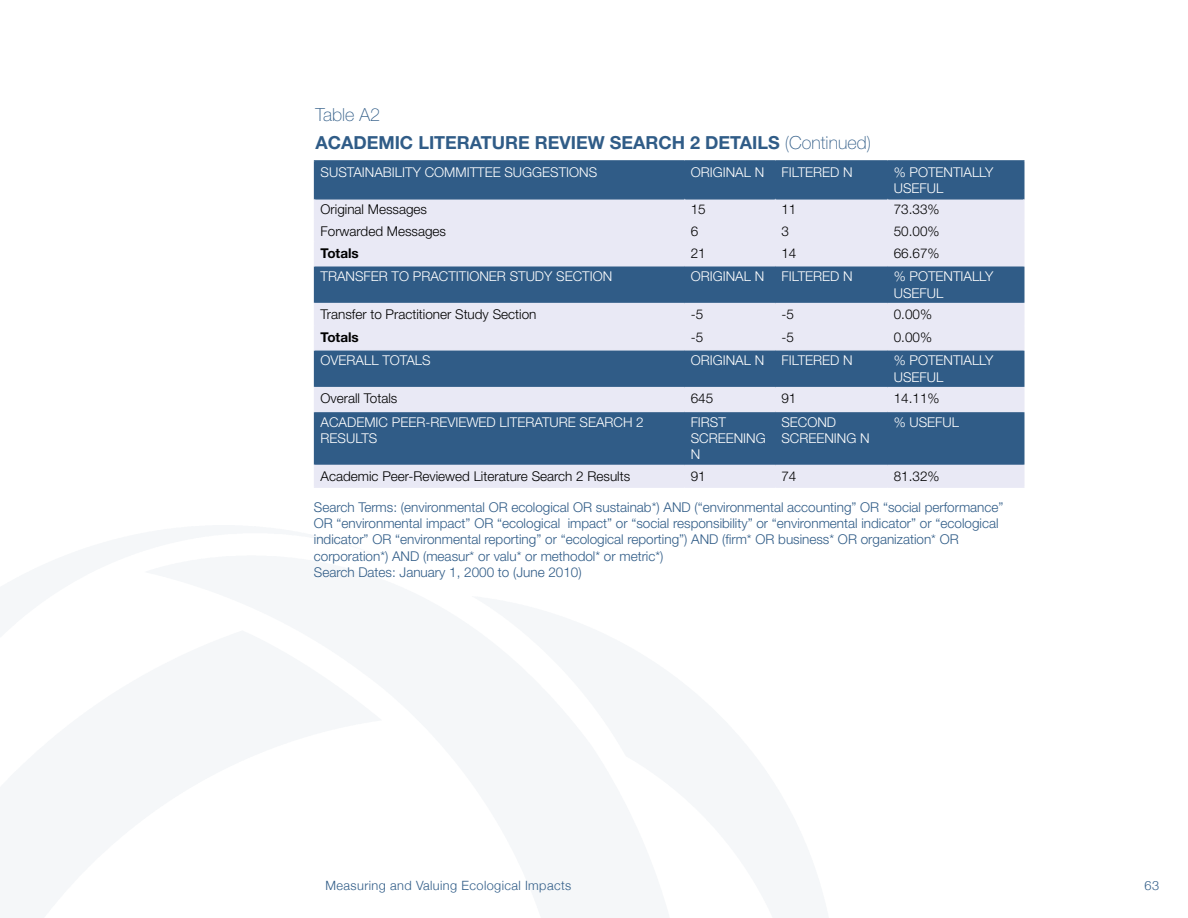
<style>
.page{position:relative;width:1188px;height:918px;background:#fff}
.page>*{position:absolute;margin:0;border:0;box-sizing:border-box;transform-origin:0 0}
.t1{font:700 18px/28.3px "Helvetica Neue LT Std";color:#305c87}
.t2{font:300 13.5px/16.2px "Helvetica Neue LT Std";color:#305c87}
.t3{font:300 13.5px/16.2px "Helvetica Neue LT Std";color:#fff}
.t4{font:300 13.5px "Helvetica Neue LT Std";color:#000}
.t5{font:700 13.5px "Helvetica Neue LT Std";color:#000}
.t6{font:300 12.75px "Helvetica Neue";letter-spacing:.03em;color:#305c87}
.s1{font-weight:100}
</style>
<div class="page">
<div style="left:315px;top:162px;width:708px;height:36px;background:#305c87"></div>
<svg style="left:315px;top:200px;width:708px;height:286px;background:#94a8c2"></svg>
<hr style="left:314px;top:160px;width:371px;height:2px;background:#305c87">
<hr style="left:314px;top:162px;width:1px;height:36px;background:#305c87">
<hr style="left:685px;top:160px;width:90px;height:2px;background:#305c87">
<hr style="left:684px;top:162px;width:1px;height:36px;background:#305c87">
<hr style="left:775px;top:160px;width:113px;height:2px;background:#305c87">
<hr style="left:775px;top:162px;width:1px;height:36px;background:#305c87">
<hr style="left:888px;top:160px;width:137px;height:2px;background:#305c87">
<hr style="left:887px;top:162px;width:2px;height:36px;background:#305c87">
<hr style="left:1023px;top:162px;width:1px;height:36px;background:#305c87">
<hr style="left:314px;top:198px;width:371px;height:2px;background:#305c87">
<hr style="left:685px;top:198px;width:90px;height:2px;background:#305c87">
<hr style="left:775px;top:198px;width:113px;height:2px;background:#305c87">
<hr style="left:888px;top:198px;width:137px;height:2px;background:#305c87">
<hr style="left:314px;top:266px;width:1px;height:37px;background:#305c87">
<hr style="left:684px;top:266px;width:1px;height:37px;background:#305c87">
<hr style="left:775px;top:266px;width:1px;height:37px;background:#305c87">
<hr style="left:887px;top:266px;width:2px;height:37px;background:#305c87">
<hr style="left:1023px;top:266px;width:1px;height:37px;background:#305c87">
<hr style="left:314px;top:351px;width:1px;height:36px;background:#305c87">
<hr style="left:684px;top:351px;width:1px;height:36px;background:#305c87">
<hr style="left:775px;top:351px;width:1px;height:36px;background:#305c87">
<hr style="left:887px;top:351px;width:2px;height:36px;background:#305c87">
<hr style="left:1023px;top:351px;width:1px;height:36px;background:#305c87">
<hr style="left:314px;top:412px;width:1px;height:53px;background:#305c87">
<hr style="left:684px;top:412px;width:1px;height:53px;background:#305c87">
<hr style="left:775px;top:412px;width:1px;height:53px;background:#305c87">
<hr style="left:887px;top:412px;width:2px;height:53px;background:#305c87">
<hr style="left:1023px;top:412px;width:1px;height:53px;background:#305c87">
<hr style="left:314px;top:465px;width:371px;height:1px;background:#e9e9f5">
<svg style="left:314px;top:466px;width:1px;height:20px"></svg>
<hr style="left:685px;top:465px;width:90px;height:1px;background:#e9e9f5">
<svg style="left:684px;top:466px;width:1px;height:20px"></svg>
<hr style="left:775px;top:465px;width:113px;height:1px;background:#e9e9f5">
<svg style="left:775px;top:466px;width:1px;height:20px"></svg>
<hr style="left:888px;top:465px;width:137px;height:1px;background:#e9e9f5">
<hr style="left:887px;top:466px;width:2px;height:20px;background:#e9e9f5">
<svg style="left:1023px;top:466px;width:1px;height:20px"></svg>
<hr style="left:314px;top:486px;width:371px;height:2px;background:#e9e9f5">
<hr style="left:685px;top:486px;width:90px;height:2px;background:#e9e9f5">
<hr style="left:775px;top:486px;width:113px;height:2px;background:#e9e9f5">
<hr style="left:888px;top:486px;width:137px;height:2px;background:#e9e9f5">
<hr style="left:314px;top:387px;width:371px;height:1px;background:#e9e9f5">
<svg style="left:314px;top:388px;width:1px;height:23px"></svg>
<hr style="left:685px;top:387px;width:90px;height:1px;background:#e9e9f5">
<svg style="left:684px;top:388px;width:1px;height:23px"></svg>
<hr style="left:775px;top:387px;width:113px;height:1px;background:#e9e9f5">
<svg style="left:775px;top:388px;width:1px;height:23px"></svg>
<hr style="left:888px;top:387px;width:137px;height:1px;background:#e9e9f5">
<hr style="left:887px;top:388px;width:2px;height:23px;background:#e9e9f5">
<svg style="left:1023px;top:388px;width:1px;height:23px"></svg>
<hr style="left:314px;top:411px;width:371px;height:1px;background:#e9e9f5">
<hr style="left:685px;top:411px;width:90px;height:1px;background:#e9e9f5">
<hr style="left:775px;top:411px;width:113px;height:1px;background:#e9e9f5">
<hr style="left:888px;top:411px;width:137px;height:1px;background:#e9e9f5">
<hr style="left:314px;top:303px;width:371px;height:1px;background:#e9e9f5">
<hr style="left:685px;top:303px;width:90px;height:1px;background:#e9e9f5">
<hr style="left:775px;top:303px;width:113px;height:1px;background:#e9e9f5">
<hr style="left:888px;top:303px;width:137px;height:1px;background:#e9e9f5">
<hr style="left:887px;top:304px;width:2px;height:21px;background:#e9e9f5">
<hr style="left:314px;top:325px;width:371px;height:2px;background:#e9e9f5">
<svg style="left:314px;top:304px;width:1px;height:45px"></svg>
<hr style="left:685px;top:325px;width:90px;height:2px;background:#e9e9f5">
<svg style="left:684px;top:304px;width:1px;height:45px"></svg>
<hr style="left:775px;top:325px;width:113px;height:2px;background:#e9e9f5">
<svg style="left:775px;top:304px;width:1px;height:45px"></svg>
<hr style="left:888px;top:325px;width:137px;height:2px;background:#e9e9f5">
<hr style="left:887px;top:327px;width:2px;height:22px;background:#e9e9f5">
<svg style="left:1023px;top:304px;width:1px;height:45px"></svg>
<hr style="left:314px;top:349px;width:371px;height:2px;background:#e9e9f5">
<hr style="left:685px;top:349px;width:90px;height:2px;background:#e9e9f5">
<hr style="left:775px;top:349px;width:113px;height:2px;background:#e9e9f5">
<hr style="left:888px;top:349px;width:137px;height:2px;background:#e9e9f5">
<hr style="left:887px;top:200px;width:2px;height:20px;background:#e9e9f5">
<hr style="left:314px;top:220px;width:371px;height:1px;background:#e9e9f5">
<hr style="left:685px;top:220px;width:90px;height:1px;background:#e9e9f5">
<hr style="left:775px;top:220px;width:113px;height:1px;background:#e9e9f5">
<hr style="left:888px;top:220px;width:137px;height:1px;background:#e9e9f5">
<hr style="left:887px;top:221px;width:2px;height:20px;background:#e9e9f5">
<hr style="left:314px;top:241px;width:371px;height:2px;background:#e9e9f5">
<svg style="left:314px;top:200px;width:1px;height:65px"></svg>
<hr style="left:685px;top:241px;width:90px;height:2px;background:#e9e9f5">
<svg style="left:684px;top:200px;width:1px;height:65px"></svg>
<hr style="left:775px;top:241px;width:113px;height:2px;background:#e9e9f5">
<svg style="left:775px;top:200px;width:1px;height:65px"></svg>
<hr style="left:888px;top:241px;width:137px;height:2px;background:#e9e9f5">
<hr style="left:887px;top:243px;width:2px;height:22px;background:#e9e9f5">
<svg style="left:1023px;top:200px;width:1px;height:65px"></svg>
<hr style="left:314px;top:265px;width:371px;height:1px;background:#e9e9f5">
<hr style="left:685px;top:265px;width:90px;height:1px;background:#e9e9f5">
<hr style="left:775px;top:265px;width:113px;height:1px;background:#e9e9f5">
<hr style="left:888px;top:265px;width:137px;height:1px;background:#e9e9f5">
<h1 class="t1" style="left:315px;top:100px;width:557px"><span class="s1">Table A2<br></span>ACADEMIC LITERATURE REVIEW SEARCH 2 DETAILS <span class="s1">(Continued)</span></h1>
<p class="t3" style="left:321px;top:163px;width:278px">SUSTAINABILITY COMMITTEE SUGGESTIONS</p>
<p class="t3" style="left:691px;top:163px;width:75px">ORIGINAL N</p>
<p class="t3" style="left:781px;top:163px;width:73px">FILTERED N</p>
<p class="t3" style="left:894px;top:163px;width:101px">% POTENTIALLY<br>USEFUL</p>
<p class="t4" style="left:321px;top:201px;width:108px">Original Messages</p>
<p class="t4" style="left:691px;top:201px;width:17px">15</p>
<p class="t4" style="left:781px;top:201px;width:17px">11</p>
<p class="t4" style="left:894px;top:201px;width:47px">73.33%</p>
<p class="t4" style="left:321px;top:223px;width:127px">Forwarded Messages</p>
<p class="t4" style="left:691px;top:223px;width:9px">6</p>
<p class="t4" style="left:781px;top:223px;width:9px">3</p>
<p class="t4" style="left:894px;top:223px;width:47px">50.00%</p>
<p class="t5" style="left:321px;top:245px;width:40px">Totals</p>
<p class="t4" style="left:691px;top:245px;width:17px">21</p>
<p class="t4" style="left:781px;top:245px;width:17px">14</p>
<p class="t4" style="left:894px;top:245px;width:47px">66.67%</p>
<p class="t3" style="left:321px;top:268px;width:293px">TRANSFER TO PRACTITIONER STUDY SECTION</p>
<p class="t3" style="left:691px;top:268px;width:75px">ORIGINAL N</p>
<p class="t3" style="left:781px;top:268px;width:73px">FILTERED N</p>
<p class="t3" style="left:894px;top:268px;width:101px">% POTENTIALLY<br>USEFUL</p>
<p class="t4" style="left:321px;top:306px;width:217px">Transfer to Practitioner Study Section</p>
<p class="t4" style="left:691px;top:306px;width:14px">-5</p>
<p class="t4" style="left:781px;top:306px;width:14px">-5</p>
<p class="t4" style="left:894px;top:306px;width:40px">0.00%</p>
<p class="t5" style="left:321px;top:329px;width:40px">Totals</p>
<p class="t4" style="left:691px;top:329px;width:14px">-5</p>
<p class="t4" style="left:781px;top:329px;width:14px">-5</p>
<p class="t4" style="left:894px;top:329px;width:40px">0.00%</p>
<p class="t3" style="left:321px;top:352px;width:112px">OVERALL TOTALS</p>
<p class="t3" style="left:691px;top:352px;width:75px">ORIGINAL N</p>
<p class="t3" style="left:781px;top:352px;width:73px">FILTERED N</p>
<p class="t3" style="left:894px;top:352px;width:101px">% POTENTIALLY<br>USEFUL</p>
<p class="t4" style="left:321px;top:390px;width:78px">Overall Totals</p>
<p class="t4" style="left:691px;top:390px;width:24px">645</p>
<p class="t4" style="left:781px;top:390px;width:17px">91</p>
<p class="t4" style="left:894px;top:390px;width:47px">14.11%</p>
<p class="t3" style="left:321px;top:414px;width:325px">ACADEMIC PEER-REVIEWED LITERATURE SEARCH 2<br>RESULTS</p>
<p class="t3" style="left:691px;top:414px;width:77px">FIRST<br>SCREENING<br>N</p>
<p class="t3" style="left:781px;top:414px;width:90px">SECOND<br>SCREENING N</p>
<p class="t3" style="left:894px;top:414px;width:67px">% USEFUL</p>
<p class="t4" style="left:321px;top:468px;width:311px">Academic Peer-Reviewed Literature Search 2 Results</p>
<p class="t4" style="left:691px;top:468px;width:17px">91</p>
<p class="t4" style="left:781px;top:468px;width:17px">74</p>
<p class="t4" style="left:894px;top:468px;width:47px">81.32%</p>
<p class="t2" style="left:314px;top:499px;width:691px">Search Terms: (environmental OR ecological OR sustainab*) AND (“environmental accounting” OR “social performance” OR “environmental impact” OR “ecological impact” or “social responsibility” or “environmental indicator” or “ecological indicator” OR “environmental reporting” or “ecological reporting”) AND (firm* OR business* OR organization* OR corporation*) AND (measur* or valu* or methodol* or metric*)<br>Search Dates: January 1, 2000 to (June 2010)</p>
<p class="t6" style="left:326px;top:878px;width:247px">Measuring and Valuing Ecological Impacts</p>
<p class="t6" style="left:1145px;top:878px;width:16px">63</p>
</div>
